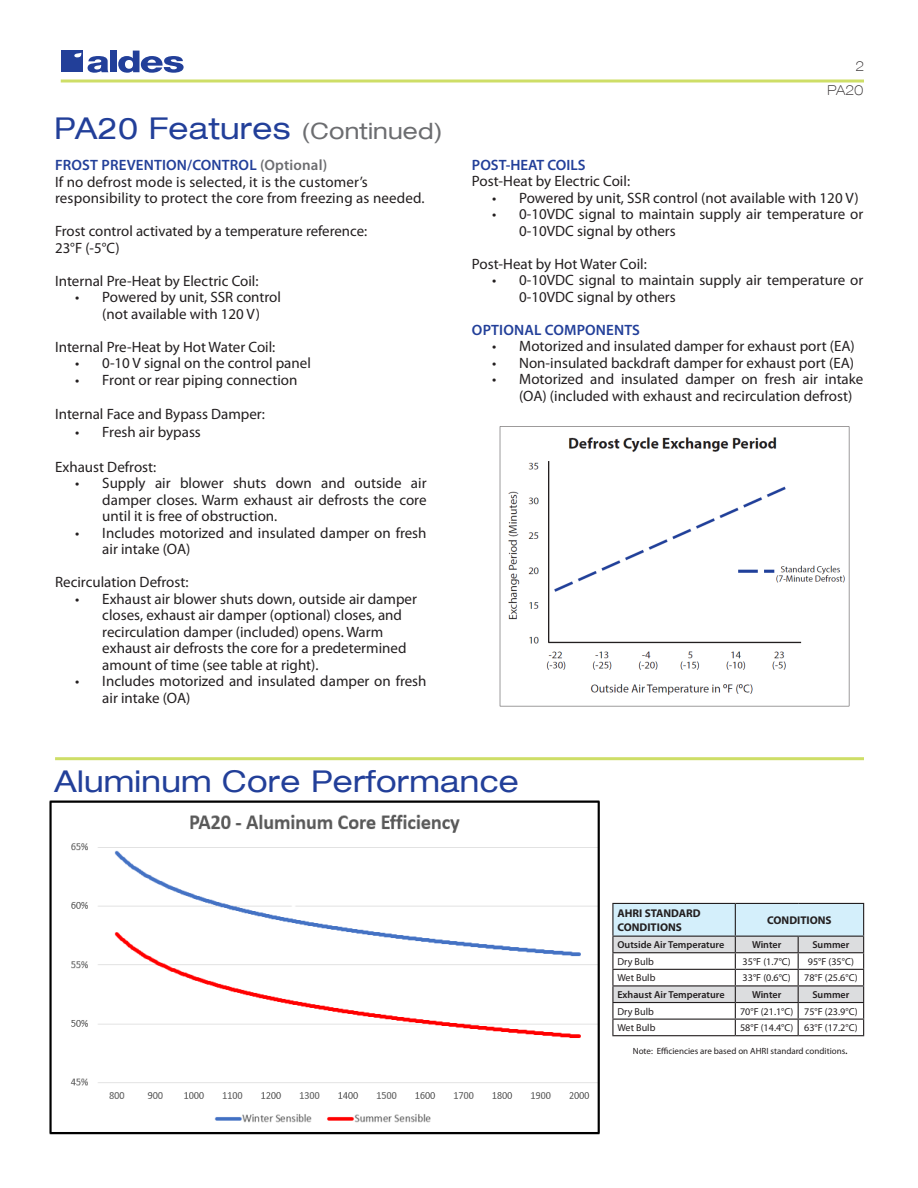
<style>
.page{position:relative;width:918px;height:1188px;background:#fff}
.page>*{position:absolute;margin:0;border:0;box-sizing:border-box;transform-origin:0 0}
.Spec_Body{font:expanded 30px "Helvetica Neue LT Com";letter-spacing:.01em;color:#223f99}
.t1{font:15px/16.5px "Myriad Pro";color:#231f20}
.t2{font:600 15px "Myriad Pro";letter-spacing:.01em;color:#223f99}
.Spec_Body-2{font:100 expanded 13.5px "Helvetica Neue LT Com";color:#231f20}
.t3{font:700 11.25px/13.5px "Myriad Pro";color:#231f20}
.t4{font:10.2px "Myriad Pro";color:#231f20}
.t5{font:600 10.2px "Myriad Pro";color:#231f20}
.t6{font:9px "Myriad Pro";color:#231f20}
.s1{font-size:22.5px;color:#6c6d70}
.s2{color:#6c6d70}
.s3{font-size:12px}
</style>
<div class="page">
<hr style="left:61px;top:80px;width:803px;height:2px;background:#cede67">
<svg style="left:612px;top:903px;width:252px;height:132px"></svg>
<hr style="left:612px;top:1035px;width:123px;height:1px;background:#231f20">
<hr style="left:735px;top:1035px;width:63px;height:1px;background:#231f20">
<hr style="left:798px;top:1035px;width:66px;height:1px;background:#231f20">
<hr style="left:55px;top:757px;width:809px;height:3px;background:#cede67">
<img style="left:49px;top:800px;width:551px;height:335px">
<img style="left:499px;top:426px;width:351px;height:281px">
<div style="left:62px;top:51px;width:21px;height:21px;background:#223f99"></div>
<svg style="left:88px;top:56px;width:20px;height:17px"></svg>
<div style="left:110px;top:51px;width:7px;height:21px;background:#223f99"></div>
<svg style="left:118px;top:51px;width:66px;height:22px"></svg>
<svg style="left:74px;top:53px;width:8px;height:4px"></svg>
<p class="Spec_Body-2" style="left:855px;top:58px;width:10px">2</p>
<p class="Spec_Body" style="left:54px;top:109px;width:390px">PA20 Features <span class="s1">(Continued)</span></p>
<p class="t2" style="left:55px;top:155px;width:274px">FROST PREVENTION/CONTROL <span class="s2">(Optional)</span></p>
<p class="t1" style="left:55px;top:173px;width:371px">If no defrost mode is selected, it is the customer’s responsibility to protect the core from freezing as needed.</p>
<p class="t1" style="left:55px;top:222px;width:314px">Frost control activated by a temperature reference:</p>
<p class="t1" style="left:55px;top:239px;width:66px">23°F (-5°C)</p>
<p class="t1" style="left:55px;top:272px;width:205px">Internal Pre-Heat by Electric Coil:</p>
<p class="t1" style="left:75px;top:288px;width:207px;text-align:center">• Powered by unit, SSR control (not available with 120 V)</p>
<p class="t1" style="left:55px;top:338px;width:222px">Internal Pre-Heat by Hot Water Coil:</p>
<p class="t1" style="left:75px;top:354px;width:237px">• 0-10 V signal on the control panel</p>
<p class="t1" style="left:75px;top:371px;width:224px">• Front or rear piping connection</p>
<p class="t1" style="left:55px;top:405px;width:212px">Internal Face and Bypass Damper:</p>
<p class="t1" style="left:75px;top:423px;width:127px">• Fresh air bypass</p>
<p class="t1" style="left:55px;top:458px;width:103px">Exhaust Defrost:</p>
<p class="t1" style="left:102px;top:474px;width:326px;text-align:justify;text-indent:-27px">• Supply air blower shuts down and outside air damper closes. Warm exhaust air defrosts the core until it is free of obstruction.</p>
<p class="t1" style="left:102px;top:524px;width:326px;text-indent:-27px">• Includes motorized and insulated damper on fresh air intake (OA)</p>
<p class="t1" style="left:55px;top:573px;width:135px">Recirculation Defrost:</p>
<p class="t1" style="left:102px;top:590px;width:316px;text-indent:-27px">• Exhaust air blower shuts down, outside air damper closes, exhaust air damper (optional) closes, and recirculation damper (included) opens. Warm exhaust air defrosts the core for a predetermined amount of time (see table at right).</p>
<p class="t1" style="left:102px;top:672px;width:326px;text-indent:-27px">• Includes motorized and insulated damper on fresh air intake (OA)</p>
<p class="Spec_Body-2" style="left:828px;top:82px;width:37px">PA20</p>
<p class="t2" style="left:472px;top:155px;width:115px">POST-HEAT COILS</p>
<p class="t1" style="left:472px;top:173px;width:160px">Post-Heat by Electric Coil:</p>
<p class="t1" style="left:492px;top:189px;width:368px">• Powered by unit, SSR control (not available with 120 V)</p>
<p class="t1" style="left:519px;top:206px;width:346px;text-indent:-27px">• 0-10VDC signal to maintain supply air temperature or<br>0-10VDC signal by others</p>
<p class="t1" style="left:472px;top:255px;width:176px">Post-Heat by Hot Water Coil:</p>
<p class="t1" style="left:519px;top:272px;width:346px;text-indent:-27px">• 0-10VDC signal to maintain supply air temperature or<br>0-10VDC signal by others</p>
<p class="t2" style="left:472px;top:320px;width:170px">OPTIONAL COMPONENTS</p>
<p class="t1" style="left:492px;top:338px;width:364px">• Motorized and insulated damper for exhaust port (EA)</p>
<p class="t1" style="left:492px;top:354px;width:363px">• Non-insulated backdraft damper for exhaust port (EA)</p>
<p class="t1" style="left:519px;top:371px;width:346px;text-indent:-27px">• Motorized and insulated damper on fresh air intake (OA) (included with exhaust and recirculation defrost)</p>
<p class="Spec_Body" style="left:54px;top:762px;width:466px">Aluminum Core Performance</p>
<p class="t3" style="left:617px;top:906px;width:85px">AHRI STANDARD<br>CONDITIONS</p>
<p class="t3" style="left:767px;top:913px;width:66px">CONDITIONS</p>
<p class="t5" style="left:617px;top:938px;width:108px">Outside Air Temperature</p>
<p class="t5" style="left:752px;top:938px;width:31px">Winter</p>
<p class="t5" style="left:812px;top:938px;width:39px">Summer</p>
<p class="t4" style="left:617px;top:955px;width:38px">Dry Bulb</p>
<p class="t4" style="left:743px;top:955px;width:50px">35°F (1.7°C)</p>
<p class="t4" style="left:808px;top:955px;width:48px">95°F (35°C)</p>
<p class="t4" style="left:617px;top:972px;width:40px">Wet Bulb</p>
<p class="t4" style="left:743px;top:972px;width:50px">33°F (0.6°C)</p>
<p class="t4" style="left:804px;top:972px;width:55px">78°F (25.6°C)</p>
<p class="t5" style="left:617px;top:988px;width:109px">Exhaust Air Temperature</p>
<p class="t5" style="left:752px;top:988px;width:31px">Winter</p>
<p class="t5" style="left:812px;top:988px;width:39px">Summer</p>
<p class="t4" style="left:617px;top:1005px;width:38px">Dry Bulb</p>
<p class="t4" style="left:740px;top:1005px;width:55px">70°F (21.1°C)</p>
<p class="t4" style="left:804px;top:1005px;width:55px">75°F (23.9°C)</p>
<p class="t4" style="left:617px;top:1021px;width:40px">Wet Bulb</p>
<p class="t4" style="left:740px;top:1021px;width:55px">58°F (14.4°C)</p>
<p class="t4" style="left:804px;top:1021px;width:55px">63°F (17.2°C)</p>
<p class="t6" style="left:633px;top:1046px;width:217px">Note: Efficiencies are based on AHRI standard conditions<span class="s3">.</span></p>
</div>
